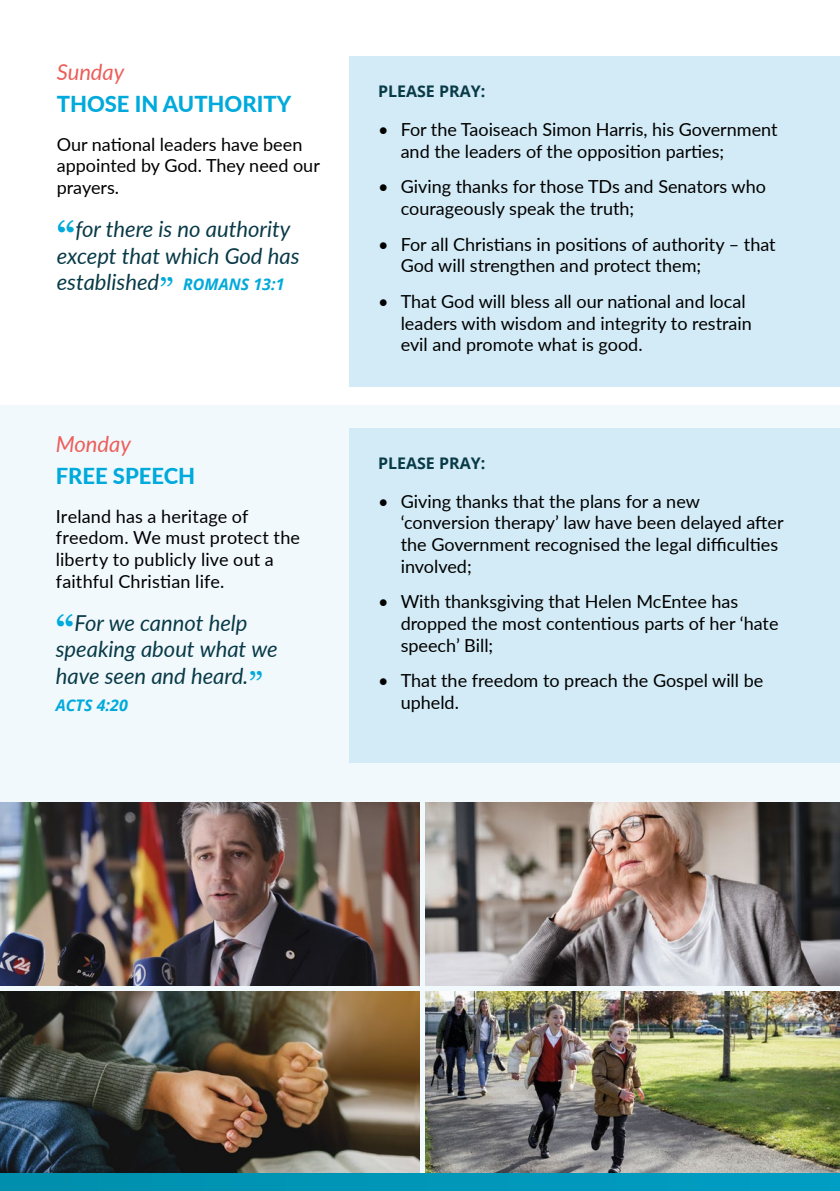
<style>
.page{position:relative;width:840px;height:1191px;background:#fff}
.page>*{position:absolute;margin:0;border:0;box-sizing:border-box;transform-origin:0 0}
.t1{font:italic 22px/26.4px "Lato";color:#083a47}
.t2{font:800 22px "Lato";color:#00aadb}
.t3{font:italic 22px "Lato";color:#ec5e5a}
.t4{font:18px/21.6px "Lato";color:#000}
.t5{font:700 16px "Open Sans";color:#083a47}
.t6{font:italic 700 16px "Open Sans";color:#00aadb}
.s1{font-family:"Georgia";font-weight:700;font-style:normal;font-size:36px;color:#00aadb}
.s2{font-family:"Georgia";font-style:normal;font-size:36px;color:#00aadb}
</style>
<div class="page">
<div style="left:349px;top:57px;width:490px;height:330px;background:#d3ebf6"></div>
<div style="left:0;top:405px;width:839px;height:769px;background:#f2f9fd"></div>
<div style="left:349px;top:428px;width:490px;height:335px;background:#d3ebf6"></div>
<img style="left:0;top:802px;width:419px;height:183px">
<img style="left:425px;top:991px;width:414px;height:182px">
<img style="left:425px;top:802px;width:414px;height:183px">
<img style="left:0;top:991px;width:419px;height:182px">
<div style="left:0;top:1173px;width:839px;height:18px;background:#0096b8"></div>
<p class="t3" style="left:57px;top:63px;width:69px">Sunday</p>
<p class="t2" style="left:57px;top:96px;width:236px">THOSE IN AUTHORITY</p>
<p class="t4" style="left:57px;top:133px;width:264px">Our national leaders have been appointed by God. They need our prayers.</p>
<p class="t1" style="left:57px;top:218px;width:244px"><span class="s1">“</span>for there is no authority except that which God has established<span class="s2">”</span></p>
<p class="t6" style="left:183px;top:279px;width:103px">ROMANS 13:1</p>
<p class="t3" style="left:56px;top:435px;width:77px">Monday</p>
<p class="t2" style="left:56px;top:468px;width:141px">FREE SPEECH</p>
<p class="t4" style="left:56px;top:504px;width:246px">Ireland has a heritage of freedom. We must protect the liberty to publicly live out a faithful Christian life.</p>
<p class="t1" style="left:56px;top:611px;width:223px"><span class="s1">“</span>For we cannot help speaking about what we have seen and heard.<span class="s2">”</span></p>
<p class="t6" style="left:56px;top:699px;width:73px">ACTS 4:20</p>
<p class="t5" style="left:378px;top:86px;width:109px">PLEASE PRAY:</p>
<p class="t4" style="left:400px;top:118px;width:378px;text-indent:-23px">• For the Taoiseach Simon Harris, his Government and the leaders of the opposition parties;</p>
<p class="t4" style="left:400px;top:175px;width:366px;text-indent:-23px">• Giving thanks for those TDs and Senators who courageously speak the truth;</p>
<p class="t4" style="left:400px;top:233px;width:376px;text-indent:-23px">• For all Christians in positions of authority – that<br>God will strengthen and protect them;</p>
<p class="t4" style="left:400px;top:290px;width:352px;text-indent:-23px">• That God will bless all our national and local leaders with wisdom and integrity to restrain evil and promote what is good.</p>
<p class="t5" style="left:378px;top:457px;width:109px">PLEASE PRAY:</p>
<p class="t4" style="left:400px;top:490px;width:384px;text-indent:-23px">• Giving thanks that the plans for a new ‘conversion therapy’ law have been delayed after the Government recognised the legal difficulties involved;</p>
<p class="t4" style="left:400px;top:590px;width:379px;text-indent:-23px">• With thanksgiving that Helen McEntee has dropped the most contentious parts of her ‘hate speech’ Bill;</p>
<p class="t4" style="left:400px;top:669px;width:364px;text-indent:-23px">• That the freedom to preach the Gospel will be upheld.</p>
</div>
